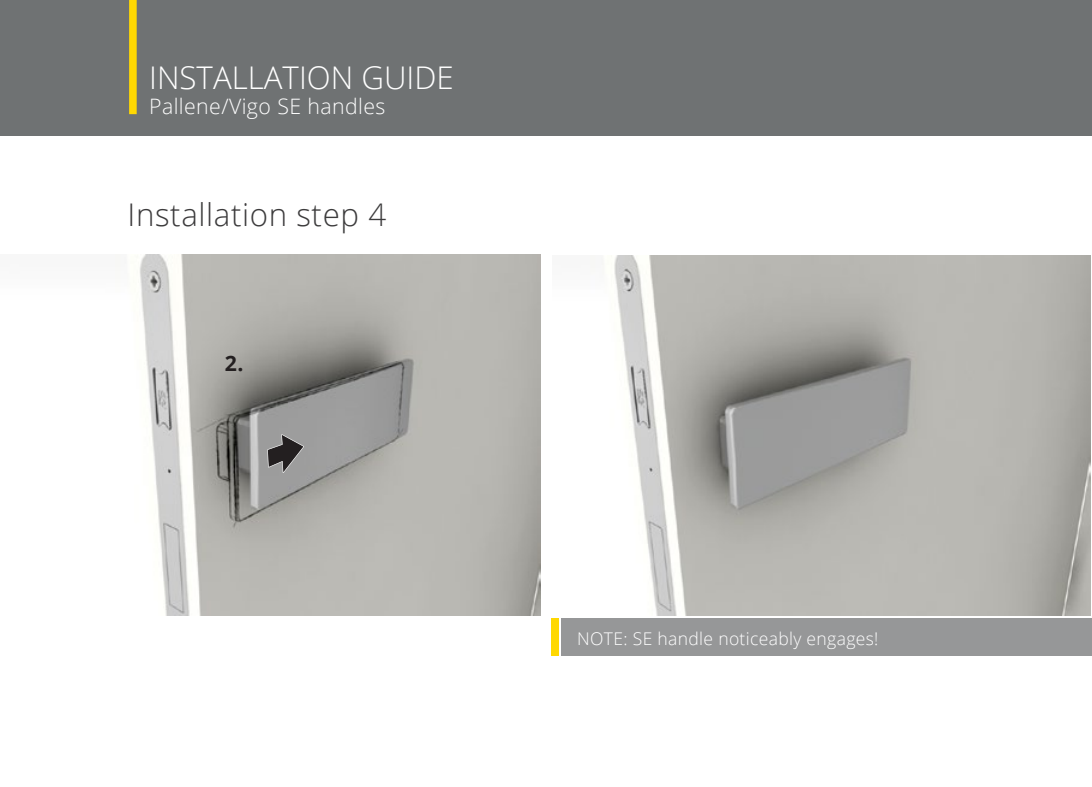
<style>
.page{position:relative;width:1092px;height:787px;background:#fff}
.page>*{position:absolute;margin:0;border:0;box-sizing:border-box;transform-origin:0 0}
.t1{font:300 31.25px "Open Sans";color:#fff}
.t2{font:300 31.25px "Open Sans";letter-spacing:.02em;color:#3c3b3c}
.t3{font:300 21.25px "Open Sans";letter-spacing:.02em;color:#fff}
.t4{font:700 21.25px "Open Sans";color:#231f20}
.t5{font:300 17.5px "Open Sans";letter-spacing:.02em;color:#fff}
</style>
<div class="page">
<div style="left:0;top:0;width:1091px;height:135px;background:#6f7273"></div>
<div style="left:129px;top:0;width:8px;height:114px;background:#ffd801"></div>
<img style="left:139px;top:254px;width:402px;height:361px">
<svg style="left:267px;top:434px;width:37px;height:39px"></svg>
<div style="left:561px;top:618px;width:530px;height:37px;background:#969798"></div>
<div style="left:551px;top:618px;width:7px;height:37px;background:#ffd801"></div>
<img style="left:602px;top:256px;width:488px;height:359px">
<h1 class="t1" style="left:149px;top:56px;width:306px">INSTALLATION GUIDE</h1>
<p class="t3" style="left:149px;top:92px;width:238px">Pallene/Vigo SE handles</p>
<h1 class="t2" style="left:128px;top:193px;width:260px">Installation step 4</h1>
<p class="t4" style="left:225px;top:349px;width:20px">2.</p>
<p class="t5" style="left:577px;top:626px;width:303px">NOTE: SE handle noticeably engages!</p>
</div>
